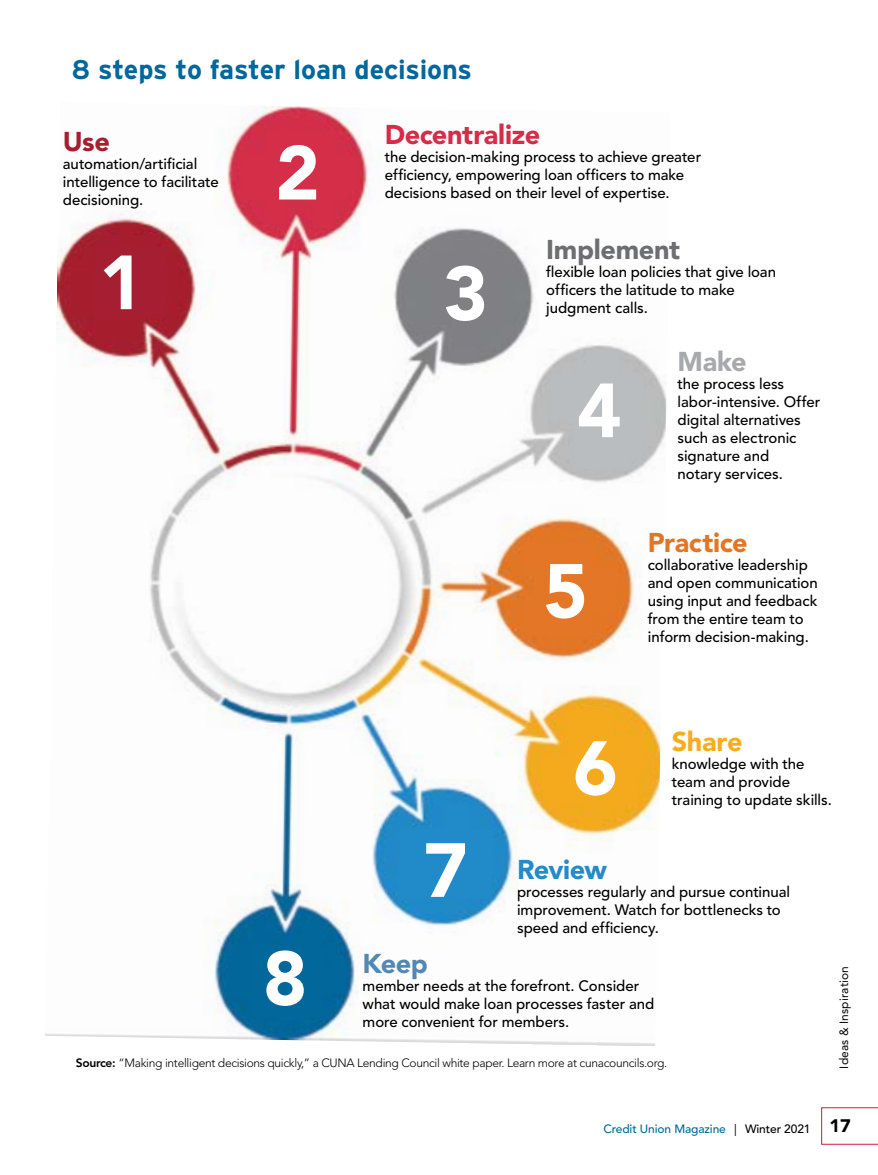
<style>
.page{position:relative;width:878px;height:1175px;background:#fff}
.page>*{position:absolute;margin:0;border:0;box-sizing:border-box;transform-origin:0 0}
.t1{font:900 75.75px "Avenir LT Std";color:#fff}
.t2{font:700 27px "Interstate";letter-spacing:-.01em;color:#00679b}
.t3{font:900 27px "Avenir LT Std";letter-spacing:-.015em;color:#d42c49}
.t4{font:900 27px "Avenir LT Std";letter-spacing:-.015em;color:#6d6e71}
.t5{font:900 27px "Avenir LT Std";letter-spacing:-.015em;color:#e37625}
.t6{font:900 27px "Avenir LT Std";letter-spacing:-.025em;color:#248bcb}
.t7{font:900 27px "Avenir LT Std";letter-spacing:-.015em;color:#f9ad1c}
.t8{font:900 27px "Avenir LT Std";color:#5288b4}
.t9{font:900 27px "Avenir LT Std";color:#a7a9ac}
.t10{font:900 27px "Avenir LT Std";color:#a71e30}
.t11{font:900 18px "Avenir LT Std";color:#000}
.t12{font:500 15px/18px "Avenir LT Std";letter-spacing:-.005em;color:#000}
.t13{font:300 12px "Avenir LT Std";letter-spacing:-.025em;color:#000}
.t14{font:500 12px "Avenir LT Std";letter-spacing:-.01em;color:#006d92}
.t15{font:12px "Avenir LT Std";letter-spacing:.01em;color:#000}
.s1{font-weight:800}
.s2{font-weight:400;color:#000}
.s3{color:#000}
</style>
<div class="page">
<svg style="left:821px;top:1107px;width:57px;height:37px"></svg>
<img style="left:45px;top:106px;width:622px;height:940px">
<h2 class="t2" style="left:71px;top:54px;width:402px">8 steps to faster loan decisions</h2>
<h2 class="t10" style="left:63px;top:125px;width:48px">Use</h2>
<p class="t12" style="left:63px;top:155px;width:157px">automation/artificial intelligence to facilitate decisioning.</p>
<h1 class="t1" style="left:99px;top:237px;width:46px">1</h1>
<h1 class="t1" style="left:275px;top:127px;width:46px">2</h1>
<h2 class="t3" style="left:384px;top:118px;width:157px">Decentralize</h2>
<p class="t12" style="left:384px;top:148px;width:318px">the decision-making process to achieve greater efficiency, empowering loan officers to make decisions based on their level of expertise.</p>
<h2 class="t4" style="left:546px;top:233px;width:135px">Implement</h2>
<p class="t12" style="left:546px;top:263px;width:231px">flexible loan policies that give loan officers the latitude to make judgment calls.</p>
<h1 class="t1" style="left:443px;top:248px;width:46px">3</h1>
<h1 class="t1" style="left:577px;top:365px;width:46px">4</h1>
<h1 class="t1" style="left:543px;top:545px;width:46px">5</h1>
<h2 class="t9" style="left:677px;top:345px;width:71px">Make</h2>
<p class="t12" style="left:677px;top:375px;width:144px">the process less labor-intensive. Offer digital alternatives such as electronic signature and<br>notary services.</p>
<h2 class="t5" style="left:647px;top:526px;width:101px">Practice</h2>
<p class="t12" style="left:647px;top:556px;width:171px">collaborative leadership and open communication using input and feedback from the entire team to inform decision-making.</p>
<h1 class="t1" style="left:573px;top:722px;width:46px">6</h1>
<h2 class="t7" style="left:672px;top:725px;width:72px">Share</h2>
<p class="t12" style="left:672px;top:755px;width:161px">knowledge with the team and provide training to update skills.</p>
<h1 class="t1" style="left:263px;top:932px;width:46px">8</h1>
<h1 class="t1" style="left:423px;top:824px;width:46px">7</h1>
<h2 class="t6" style="left:517px;top:853px;width:91px">Review</h2>
<p class="t12" style="left:517px;top:883px;width:274px">processes regularly and pursue continual improvement. Watch for bottlenecks to speed and efficiency.</p>
<h2 class="t8" style="left:362px;top:947px;width:67px">Keep</h2>
<p class="t12" style="left:362px;top:977px;width:293px">member needs at the forefront. Consider what would make loan processes faster and more convenient for members.</p>
<p class="t13" style="left:76px;top:1055px;width:593px"><span class="s1">Source:</span> “Making intelligent decisions quickly,” a CUNA Lending Council white paper. Learn more at cunacouncils.org.</p>
<p class="t15" style="left:837px;top:1068px;width:104px;rotate:-90deg">Ideas &amp; Inspiration</p>
<p class="t14" style="left:603px;top:1122px;width:209px">Credit Union Magazine <span class="s2">|</span> <span class="s3">Winter 2021</span></p>
<p class="t11" style="left:829px;top:1115px;width:23px">17</p>
</div>
